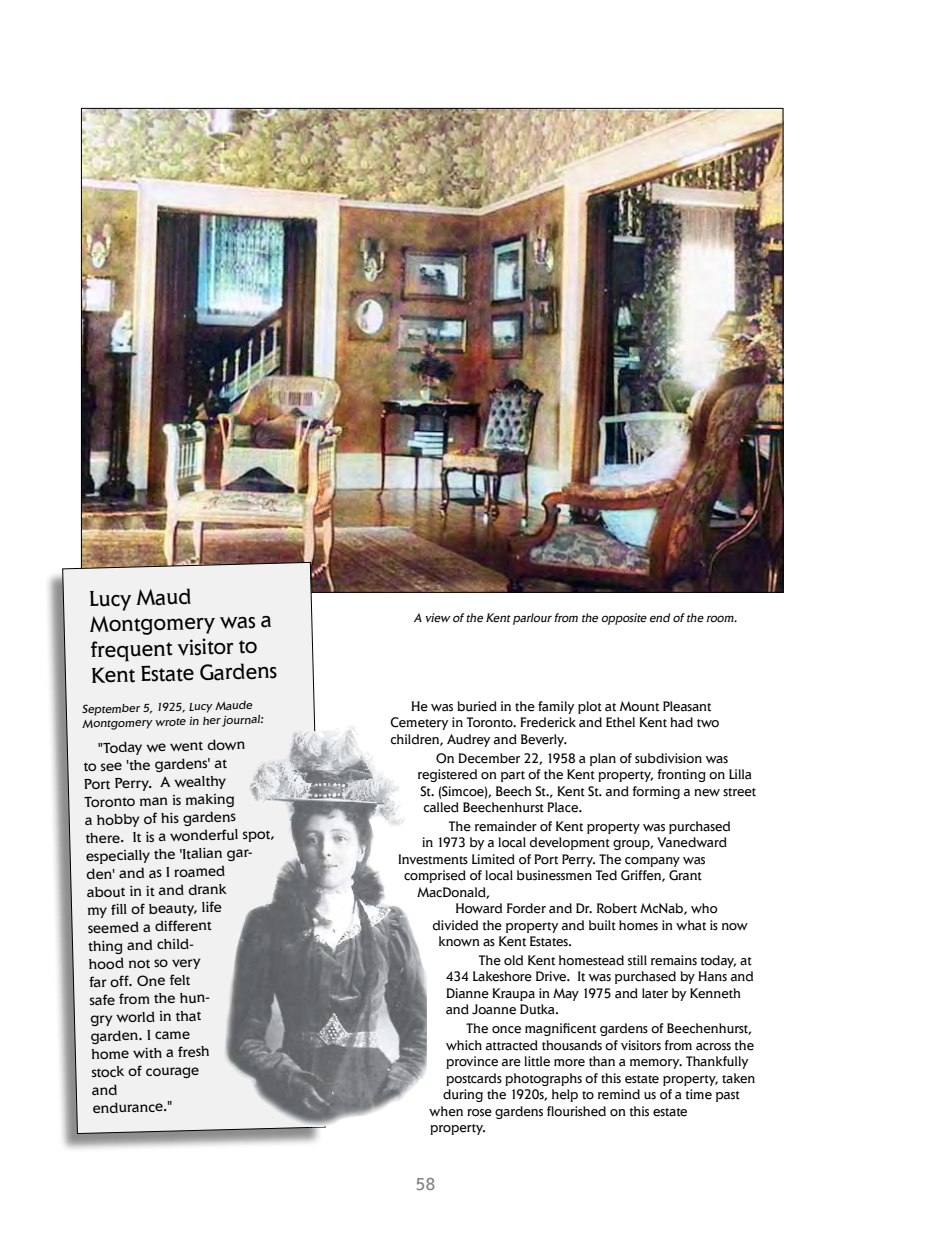
<style>
.page{position:relative;width:932px;height:1242px;background:#fff}
.page>*{position:absolute;margin:0;border:0;box-sizing:border-box;transform-origin:0 0}
.t1{font:22.5px/25.7px "Elan";color:#000;scale:.96 1}
.t2{font:18px "Elan";color:#808285}
.t3{font:15px/18px "Elan";color:#000}
.t4{font:14.25px/16.5px "Elan";color:#000;scale:.96 1}
.t5{font:italic 12.75px "Elan";color:#000;scale:.93 1}
.t6{font:12px/14.2px "Elan";color:#000}
</style>
<div class="page">
<img style="left:83px;top:110px;width:698px;height:481px">
<div style="left:44px;top:565px;width:279px;height:587px;background:#000;opacity:.45"></div>
<svg style="left:62px;top:562px;width:264px;height:572px"></svg>
<img style="left:224px;top:725px;width:203px;height:402px">
<h1 class="t1" style="left:88px;top:586px;width:195px;rotate:-2deg">Lucy Maud<br>Montgomery was a frequent visitor to<br>Kent Estate Gardens</h1>
<p class="t6" style="left:82px;top:701px;width:183px;rotate:-1deg">September 5, 1925, Lucy Maude<br>Montgomery wrote in her journal:</p>
<p class="t3" style="left:80px;top:740px;width:193px;text-indent:18px;rotate:-2deg">"Today we went down<br>to see 'the gardens' at<br>Port Perry. A wealthy<br>Toronto man is making<br>a hobby of his gardens there. It is a wonderful spot, especially the 'Italian gar&shy;den' and as I roamed<br>about in it and drank<br>my fill of beauty, life<br>seemed a different<br>thing and child-<br>hood not so very<br>far off. One felt<br>safe from the hun-<br>gry world in that<br>garden. I came<br>home with a fresh<br>stock of courage<br>and<br>endurance."</p>
<p class="t5" style="left:414px;top:610px;width:352px">A view ofthe Kentparlourfrom the opposite end ofthe room.</p>
<p class="t4" style="left:390px;top:698px;width:344px;text-indent:21px">He was buried in the family plot at Mount Pleasant<br>Cemetery in Toronto. Frederick and Ethel Kent had two children, Audrey and Beverly.</p>
<p class="t4" style="left:436px;top:750px;width:305px">On December 22, 1958 a plan of subdivision was</p>
<p class="t4" style="left:417px;top:766px;width:350px">registered on part of the Kent property, fronting on Lilla</p>
<p class="t4" style="left:420px;top:783px;width:351px">St. (Simcoe), Beech St., Kent St. and forming a new street</p>
<p class="t4" style="left:423px;top:799px;width:167px">called Beechenhurst Place.</p>
<p class="t4" style="left:449px;top:818px;width:295px">The remainder of Kent property was purchased</p>
<p class="t4" style="left:422px;top:834px;width:319px">in 1973 by a local development group, Vanedward</p>
<p class="t4" style="left:398px;top:851px;width:322px">Investments Limited of Port Perry. The company was</p>
<p class="t4" style="left:404px;top:867px;width:312px">comprised of local businessmen Ted Griffen, Grant</p>
<p class="t4" style="left:417px;top:884px;width:77px">MacDonald,</p>
<p class="t4" style="left:455px;top:900px;width:275px">Howard Forder and Dr. Robert McNab, who</p>
<p class="t4" style="left:432px;top:917px;width:330px">divided the property and built homes in what is now</p>
<p class="t4" style="left:438px;top:933px;width:141px">known as Kent Estates.</p>
<p class="t4" style="left:446px;top:952px;width:322px;text-indent:33px">The old Kent homestead still remains today, at 434 Lakeshore Drive. It was purchased by Hans and Dianne Kraupa in May 1975 and later by Kenneth and Joanne Dutka.</p>
<p class="t4" style="left:466px;top:1020px;width:299px">The once magnificent gardens of Beechenhurst,</p>
<p class="t4" style="left:446px;top:1037px;width:322px">which attracted thousands of visitors from across the</p>
<p class="t4" style="left:446px;top:1053px;width:316px">province are little more than a memory. Thankfully</p>
<p class="t4" style="left:446px;top:1070px;width:324px">postcards photographs of this estate property, taken</p>
<p class="t4" style="left:443px;top:1086px;width:310px">during the 1920s, help to remind us of a time past</p>
<p class="t4" style="left:429px;top:1103px;width:270px">when rose gardens flourished on this estate</p>
<p class="t4" style="left:430px;top:1119px;width:60px">property.</p>
<p class="t2" style="left:415px;top:1173px;width:22px">58</p>
</div>
